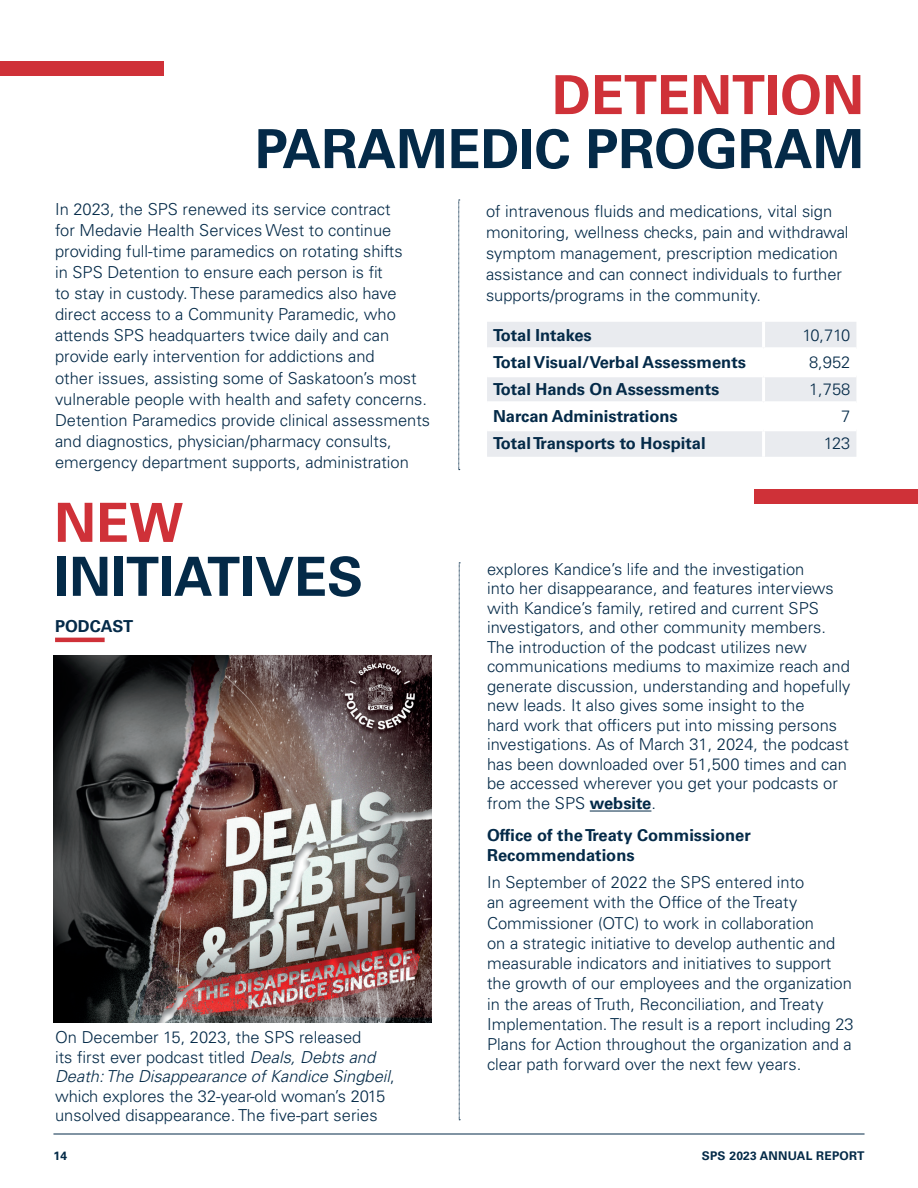
<style>
.page{position:relative;width:918px;height:1188px;background:#fff}
.page>*{position:absolute;margin:0;border:0;box-sizing:border-box;transform-origin:0 0}
.t1{font:700 54px "Univers LT Std";color:#042a48}
.t2{font:700 54px "Univers LT Std";color:#cf3138}
.t3{font:300 16.5px/21px "Univers LT Std";color:#042a48}
.t4{font:700 16.5px/20.2px "Univers LT Std";color:#042a48}
.t5{font:700 12px "Univers LT Std";letter-spacing:.02em;color:#042a48}
.s1{font-style:italic}
.s2{font-weight:700}
</style>
<div class="page">
<hr style="left:53px;top:1134px;width:812px;height:1px;background:#042a48">
<div style="left:0;top:62px;width:164px;height:14px;background:#cf3138"></div>
<svg style="left:487px;top:322px;width:369px;height:135px;fill:#e9ebef"></svg>
<hr style="left:762px;top:322px;width:3px;height:25px;background:#fff">
<hr style="left:487px;top:347px;width:277px;height:3px;background:#fff">
<hr style="left:764px;top:347px;width:92px;height:3px;background:#fff">
<hr style="left:762px;top:350px;width:3px;height:24px;background:#fff">
<hr style="left:487px;top:374px;width:277px;height:3px;background:#fff">
<hr style="left:764px;top:374px;width:92px;height:3px;background:#fff">
<hr style="left:762px;top:377px;width:3px;height:24px;background:#fff">
<hr style="left:487px;top:401px;width:277px;height:3px;background:#fff">
<hr style="left:764px;top:401px;width:92px;height:3px;background:#fff">
<hr style="left:762px;top:404px;width:3px;height:24px;background:#fff">
<hr style="left:487px;top:428px;width:277px;height:3px;background:#fff">
<hr style="left:764px;top:428px;width:92px;height:3px;background:#fff">
<hr style="left:762px;top:431px;width:3px;height:26px;background:#fff">
<hr style="left:55px;top:638px;width:50px;height:4px;background:#cf3138">
<img style="left:53px;top:656px;width:378px;height:366px">
<hr style="left:590px;top:811px;width:61px;height:1px;background:#042a48">
<div style="left:754px;top:489px;width:164px;height:14px;background:#cf3138"></div>
<svg style="left:459px;top:200px;width:1px;height:270px"></svg>
<svg style="left:459px;top:563px;width:1px;height:558px"></svg>
<h1 class="t2" style="left:552px;top:63px;width:314px">DETENTION</h1>
<h1 class="t1" style="left:255px;top:117px;width:611px">PARAMEDIC PROGRAM</h1>
<p class="t3" style="left:55px;top:199px;width:377px">In 2023, the SPS renewed its service contract<br>for Medavie Health Services West to continue providing full-time paramedics on rotating shifts<br>in SPS Detention to ensure each person is fit<br>to stay in custody. These paramedics also have direct access to a Community Paramedic, who attends SPS headquarters twice daily and can provide early intervention for addictions and<br>other issues, assisting some of Saskatoon’s most vulnerable people with health and safety concerns.<br>Detention Paramedics provide clinical assessments and diagnostics, physician/pharmacy consults, emergency department supports, administration</p>
<p class="t3" style="left:486px;top:201px;width:364px">of intravenous fluids and medications, vital sign monitoring, wellness checks, pain and withdrawal symptom management, prescription medication assistance and can connect individuals to further supports/programs in the community.</p>
<p class="t4" style="left:493px;top:325px;width:100px">Total Intakes</p>
<p class="t3" style="left:802px;top:325px;width:49px">10,710</p>
<p class="t4" style="left:493px;top:352px;width:254px">Total Visual/Verbal Assessments</p>
<p class="t3" style="left:809px;top:352px;width:43px">8,952</p>
<p class="t4" style="left:493px;top:379px;width:228px">Total Hands On Assessments</p>
<p class="t3" style="left:809px;top:379px;width:43px">1,758</p>
<p class="t4" style="left:493px;top:406px;width:186px">Narcan Administrations</p>
<p class="t3" style="left:841px;top:406px;width:11px">7</p>
<p class="t4" style="left:493px;top:433px;width:214px">Total Transports to Hospital</p>
<p class="t3" style="left:824px;top:433px;width:28px">123</p>
<h1 class="t2" style="left:54px;top:491px;width:131px">NEW</h1>
<h1 class="t1" style="left:54px;top:545px;width:311px">INITIATIVES</h1>
<p class="t4" style="left:55px;top:616px;width:80px">PODCAST</p>
<p class="t3" style="left:55px;top:1028px;width:341px;line-height:19.5px">On December 15, 2023, the SPS released<br>its first ever podcast titled <span class="s1">Deals, Debts and Death: The Disappearance of Kandice Singbeil</span>, which explores the 32-year-old woman’s 2015 unsolved disappearance. The five-part series</p>
<p class="t3" style="left:487px;top:559px;width:365px;line-height:19.5px">explores Kandice’s life and the investigation<br>into her disappearance, and features interviews with Kandice’s family, retired and current SPS investigators, and other community members.<br>The introduction of the podcast utilizes new communications mediums to maximize reach and generate discussion, understanding and hopefully new leads. It also gives some insight to the<br>hard work that officers put into missing persons investigations. As of March 31, 2024, the podcast has been downloaded over 51,500 times and can be accessed wherever you get your podcasts or from the SPS <span class="s2">website</span>.</p>
<p class="t4" style="left:487px;top:825px;width:265px">Office of the Treaty Commissioner<br>Recommendations</p>
<p class="t3" style="left:487px;top:872px;width:368px;line-height:20.2px">In September of 2022 the SPS entered into<br>an agreement with the Office of the Treaty Commissioner (OTC) to work in collaboration<br>on a strategic initiative to develop authentic and measurable indicators and initiatives to support the growth of our employees and the organization in the areas of Truth, Reconciliation, and Treaty Implementation. The result is a report including 23<br>Plans for Action throughout the organization and a clear path forward over the next few years.</p>
<p class="t5" style="left:53px;top:1149px;width:15px">14</p>
<p class="t5" style="left:702px;top:1149px;width:164px">SPS 2023 ANNUAL REPORT</p>
</div>
